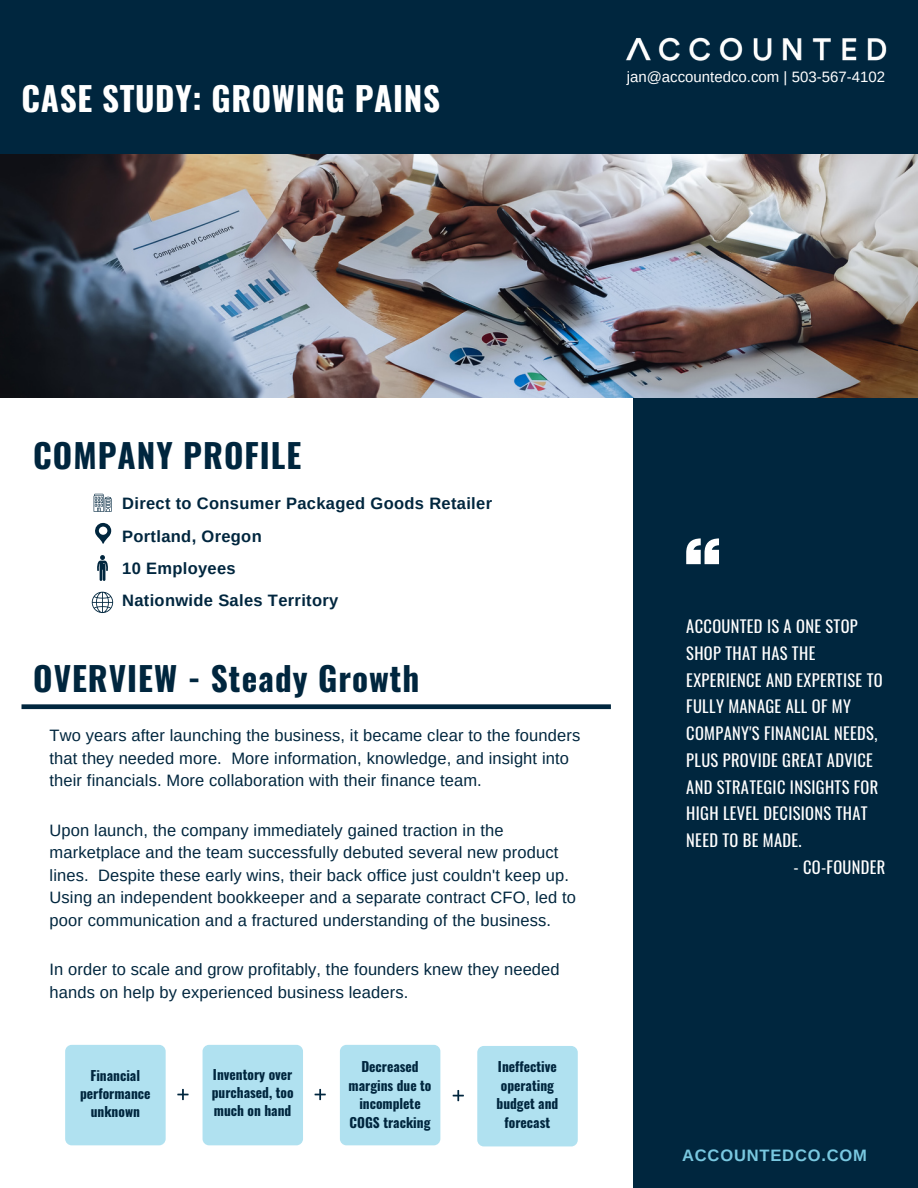
<style>
.page{position:relative;width:918px;height:1188px;background:#fff}
.page>*{position:absolute;margin:0;border:0;box-sizing:border-box;transform-origin:0 0}
.t1{font:700 33.15px "Oswald";letter-spacing:.03em;color:#00263e}
.t2{font:700 33.15px "Oswald";letter-spacing:.02em;color:#fff}
.t3{font:16.5px/22.5px "Arimo";letter-spacing:.01em;color:#00263e}
.t4{font:16.5px/26.7px "Oswald";letter-spacing:.02em;color:#fff}
.t5{font:700 16.5px "Arimo";letter-spacing:.02em;color:#00263e}
.t6{font:700 16.5px "Arimo";letter-spacing:.05em;color:#79c8e0}
.t7{font:15px "Arimo";color:#fff}
.t8{font:700 13.5px/18.5px "Oswald";color:#00263e;text-align:center}
</style>
<div class="page">
<div style="left:633px;top:397px;width:285px;height:791px;background:#00263e"></div>
<img style="left:0;top:153px;width:918px;height:245px">
<div style="left:0;top:0;width:918px;height:153px;background:#00263e"></div>
<svg style="left:686px;top:538px;width:33px;height:26px"></svg>
<svg style="left:177px;top:1089px;width:12px;height:11px"></svg>
<svg style="left:315px;top:1089px;width:11px;height:11px"></svg>
<div style="left:65px;top:1045px;width:101px;height:100px;background:#b0e1f0;border-radius:7px"></div>
<div style="left:203px;top:1045px;width:100px;height:100px;background:#b0e1f0;border-radius:7px"></div>
<div style="left:340px;top:1045px;width:100px;height:100px;background:#b0e1f0;border-radius:7px"></div>
<div style="left:477px;top:1046px;width:101px;height:100px;background:#b0e1f0;border-radius:7px"></div>
<svg style="left:453px;top:1090px;width:11px;height:11px"></svg>
<svg style="left:22px;top:704px;width:589px;height:5px;background:#11354b"></svg>
<svg style="left:94px;top:494px;width:18px;height:18px"></svg>
<svg style="left:95px;top:523px;width:16px;height:21px"></svg>
<svg style="left:97px;top:555px;width:11px;height:26px"></svg>
<svg style="left:92px;top:592px;width:21px;height:21px"></svg>
<img style="left:625px;top:37px;width:262px;height:25px">
<p class="t2" style="left:22px;top:73px;width:420px">CASE STUDY: GROWING PAINS</p>
<p class="t7" style="left:627px;top:68px;width:260px">jan@accountedco.com | 503-567-4102</p>
<p class="t1" style="left:33px;top:429px;width:270px">COMPANY PROFILE</p>
<p class="t5" style="left:122px;top:494px;width:371px">Direct to Consumer Packaged Goods Retailer</p>
<p class="t5" style="left:122px;top:527px;width:141px">Portland, Oregon</p>
<p class="t5" style="left:122px;top:559px;width:115px">10 Employees</p>
<p class="t5" style="left:122px;top:591px;width:218px">Nationwide Sales Territory</p>
<p class="t1" style="left:33px;top:652px;width:388px">OVERVIEW - Steady Growth</p>
<p class="t3" style="left:50px;top:724px;width:532px">Two years after launching the business, it became clear to the founders that they needed more. More information, knowledge, and insight into their financials. More collaboration with their finance team.</p>
<p class="t3" style="left:50px;top:819px;width:528px">Upon launch, the company immediately gained traction in the marketplace and the team successfully debuted several new product lines. Despite these early wins, their back office just couldn't keep up.<br>Using an independent bookkeeper and a separate contract CFO, led to poor communication and a fractured understanding of the business.</p>
<p class="t3" style="left:50px;top:958px;width:512px">In order to scale and grow profitably, the founders knew they needed hands on help by experienced business leaders.</p>
<p class="t8" style="left:80px;top:1066px;width:72px;line-height:18px">Financial performance unknown</p>
<p class="t8" style="left:212px;top:1065px;width:83px;line-height:18px;text-align:justify">Inventory over purchased, too much on hand</p>
<p class="t8" style="left:349px;top:1057px;width:84px">Decreased margins due to incomplete<br>COGS tracking</p>
<p class="t8" style="left:497px;top:1057px;width:63px">Ineffective operating budget and forecast</p>
<p class="t4" style="left:686px;top:612px;width:198px">ACCOUNTED IS A ONE STOP<br>SHOP THAT HAS THE<br>EXPERIENCE AND EXPERTISE TO<br>FULLY MANAGE ALL OF MY<br>COMPANY'S FINANCIAL NEEDS,<br>PLUS PROVIDE GREAT ADVICE<br>AND STRATEGIC INSIGHTS FOR<br>HIGH LEVEL DECISIONS THAT<br>NEED TO BE MADE.</p>
<p class="t4" style="left:793px;top:853px;width:94px">- CO-FOUNDER</p>
<p class="t6" style="left:682px;top:1146px;width:186px">ACCOUNTEDCO.COM</p>
</div>
